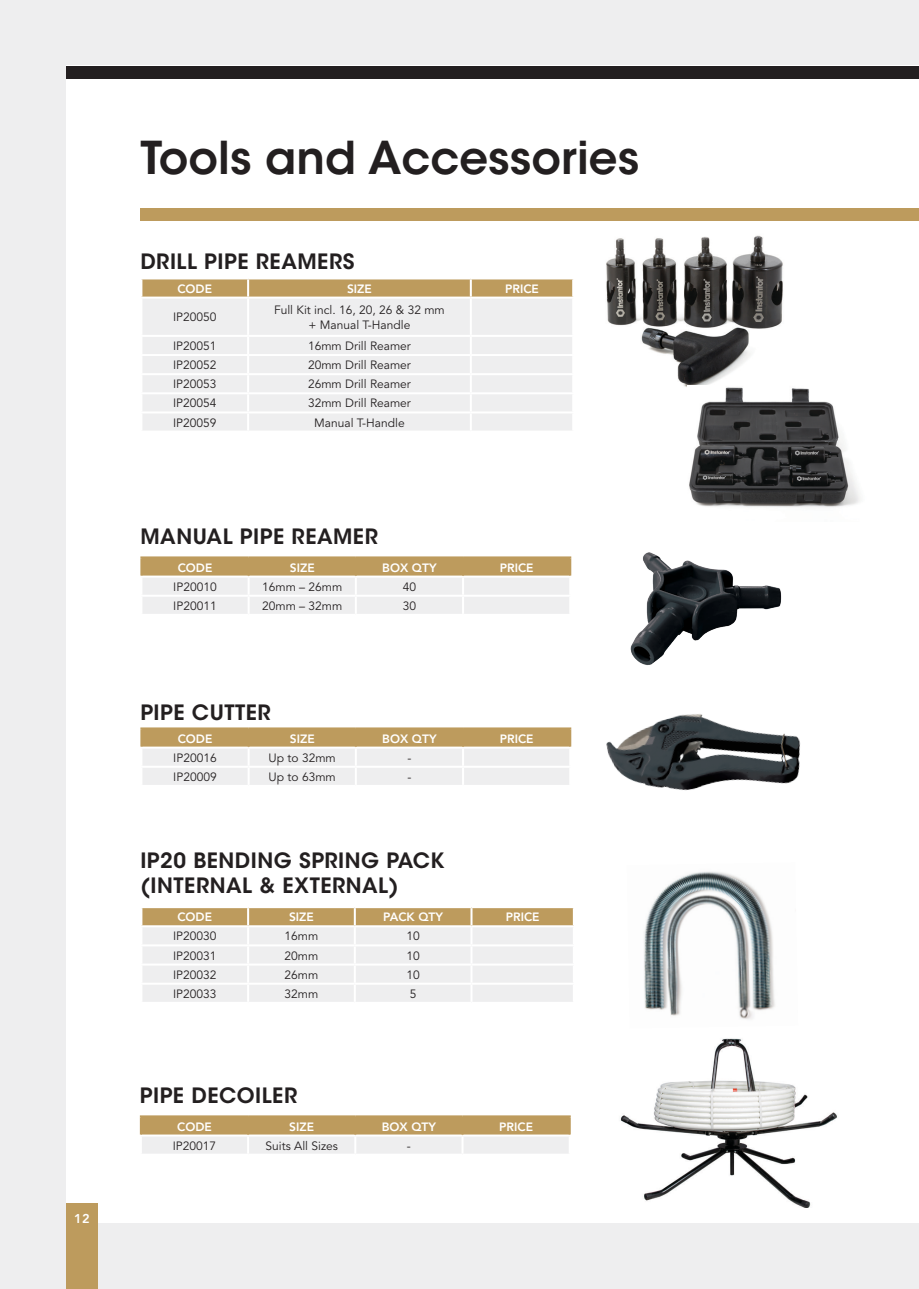
<style>
.page{position:relative;width:919px;height:1289px;background:#fff}
.page>*{position:absolute;margin:0;border:0;box-sizing:border-box;transform-origin:0 0}
.t1{font:600 45px "ITC Avant Garde Std";color:#231f20}
.TITLE_TABLE{font:600 21px "ITC Avant Garde Std";letter-spacing:.025em;color:#231f20}
.subhead{font:600 21px "ITC Avant Garde Std";letter-spacing:.025em;color:#231f20}
.t2{font:800 12.75px "Avenir LT Std";color:#fff}
.Paragraph_Style_1{font:12px "Avenir LT Std";color:#231f20}
.body_text{font:12px "Avenir LT Std";color:#231f20}
.subhead-2{font:800 12px "Avenir LT Std";color:#fff}
.Paragraph_Style_2{font:800 12px "Avenir LT Std";color:#fff}
</style>
<div class="page">
<div style="left:906px;top:0;width:12px;height:1288px;background:#eeeeef"></div>
<div style="left:0;top:0;width:906px;height:1288px;background:#eeeeef"></div>
<div style="left:906px;top:66px;width:12px;height:1156px;background:#fff"></div>
<div style="left:66px;top:66px;width:840px;height:1156px;background:#fff"></div>
<div style="left:66px;top:1203px;width:32px;height:85px;background:#bd9b5d"></div>
<div style="left:906px;top:208px;width:12px;height:13px;background:#bd9b5d"></div>
<div style="left:140px;top:208px;width:766px;height:13px;background:#bd9b5d"></div>
<div style="left:906px;top:66px;width:12px;height:13px;background:#231f20"></div>
<div style="left:66px;top:66px;width:840px;height:13px;background:#231f20"></div>
<hr style="left:140px;top:556px;width:108px;height:2px;background:#bd9b5d">
<hr style="left:248px;top:556px;width:108px;height:2px;background:#bd9b5d">
<hr style="left:356px;top:556px;width:107px;height:2px;background:#bd9b5d">
<hr style="left:463px;top:556px;width:108px;height:2px;background:#bd9b5d">
<svg style="left:140px;top:557px;width:431px;height:57px;background:#dfd4c0"></svg>
<hr style="left:140px;top:727px;width:108px;height:2px;background:#bd9b5d">
<hr style="left:248px;top:727px;width:108px;height:2px;background:#bd9b5d">
<hr style="left:356px;top:727px;width:107px;height:2px;background:#bd9b5d">
<hr style="left:463px;top:727px;width:108px;height:2px;background:#bd9b5d">
<svg style="left:140px;top:728px;width:431px;height:57px;background:#dfd4c0"></svg>
<svg style="left:141px;top:908px;width:433px;height:93px;background:#e5ded3"></svg>
<hr style="left:140px;top:925px;width:108px;height:2px;background:#fff">
<hr style="left:248px;top:925px;width:107px;height:2px;background:#fff">
<hr style="left:355px;top:925px;width:116px;height:2px;background:#fff">
<hr style="left:471px;top:925px;width:104px;height:2px;background:#fff">
<hr style="left:140px;top:944px;width:108px;height:2px;background:#fff">
<hr style="left:248px;top:944px;width:107px;height:2px;background:#fff">
<hr style="left:355px;top:944px;width:116px;height:2px;background:#fff">
<hr style="left:471px;top:944px;width:104px;height:2px;background:#fff">
<hr style="left:140px;top:963px;width:108px;height:2px;background:#fff">
<hr style="left:248px;top:963px;width:107px;height:2px;background:#fff">
<hr style="left:355px;top:963px;width:116px;height:2px;background:#fff">
<hr style="left:471px;top:963px;width:104px;height:2px;background:#fff">
<hr style="left:140px;top:982px;width:108px;height:2px;background:#fff">
<hr style="left:248px;top:982px;width:107px;height:2px;background:#fff">
<hr style="left:355px;top:982px;width:116px;height:2px;background:#fff">
<hr style="left:471px;top:982px;width:104px;height:2px;background:#fff">
<img style="left:644px;top:871px;width:131px;height:148px">
<img style="left:630px;top:552px;width:152px;height:113px">
<img style="left:606px;top:714px;width:195px;height:77px">
<hr style="left:140px;top:1115px;width:108px;height:2px;background:#bd9b5d">
<hr style="left:248px;top:1115px;width:107px;height:2px;background:#bd9b5d">
<hr style="left:355px;top:1115px;width:107px;height:2px;background:#bd9b5d">
<hr style="left:462px;top:1115px;width:108px;height:2px;background:#bd9b5d">
<svg style="left:140px;top:1116px;width:430px;height:38px;background:#d7c6a8"></svg>
<img style="left:620px;top:1038px;width:217px;height:169px">
<div style="left:142px;top:299px;width:430px;height:131px;background:#eeeeef"></div>
<svg style="left:141px;top:279px;width:432px;height:17px;background:#bf9f63"></svg>
<hr style="left:247px;top:298px;width:2px;height:37px;background:#fff">
<hr style="left:470px;top:298px;width:2px;height:37px;background:#fff">
<svg style="left:247px;top:337px;width:2px;height:93px"></svg>
<svg style="left:470px;top:337px;width:2px;height:93px"></svg>
<hr style="left:140px;top:335px;width:108px;height:2px;background:#fff">
<hr style="left:248px;top:335px;width:223px;height:2px;background:#fff">
<hr style="left:248px;top:354px;width:223px;height:2px;background:#fff">
<hr style="left:471px;top:335px;width:103px;height:2px;background:#fff">
<hr style="left:140px;top:354px;width:108px;height:2px;background:#fff">
<hr style="left:248px;top:373px;width:223px;height:2px;background:#fff">
<hr style="left:471px;top:354px;width:103px;height:2px;background:#fff">
<hr style="left:140px;top:373px;width:108px;height:2px;background:#fff">
<hr style="left:248px;top:392px;width:223px;height:2px;background:#fff">
<hr style="left:471px;top:373px;width:103px;height:2px;background:#fff">
<hr style="left:140px;top:392px;width:108px;height:2px;background:#fff">
<hr style="left:140px;top:411px;width:108px;height:2px;background:#fff">
<hr style="left:248px;top:411px;width:223px;height:2px;background:#fff">
<hr style="left:471px;top:392px;width:103px;height:2px;background:#fff">
<hr style="left:471px;top:411px;width:103px;height:2px;background:#fff">
<img style="left:606px;top:235px;width:177px;height:152px">
<img style="left:687px;top:385px;width:173px;height:123px">
<p class="t2" style="left:74px;top:1210px;width:17px">12</p>
<p class="t1" style="left:140px;top:129px;width:500px">Tools and Accessories</p>
<p class="TITLE_TABLE" style="left:140px;top:247px;width:215px">DRILL PIPE REAMERS</p>
<p class="Paragraph_Style_2" style="left:177px;top:281px;width:36px">CODE</p>
<p class="Paragraph_Style_2" style="left:347px;top:281px;width:26px">SIZE</p>
<p class="subhead-2" style="left:505px;top:281px;width:35px">PRICE</p>
<p class="Paragraph_Style_1" style="left:173px;top:310px;width:45px">IP20050</p>
<p class="Paragraph_Style_1" style="left:274px;top:302px;width:172px">Full Kit incl. 16, 20, 26 &amp; 32 mm</p>
<p class="Paragraph_Style_1" style="left:308px;top:318px;width:103px">+ Manual T-Handle</p>
<p class="Paragraph_Style_1" style="left:173px;top:339px;width:45px">IP20051</p>
<p class="Paragraph_Style_1" style="left:308px;top:339px;width:104px">16mm Drill Reamer</p>
<p class="Paragraph_Style_1" style="left:173px;top:358px;width:45px">IP20052</p>
<p class="Paragraph_Style_1" style="left:308px;top:358px;width:104px">20mm Drill Reamer</p>
<p class="Paragraph_Style_1" style="left:173px;top:377px;width:45px">IP20053</p>
<p class="Paragraph_Style_1" style="left:308px;top:377px;width:104px">26mm Drill Reamer</p>
<p class="Paragraph_Style_1" style="left:173px;top:396px;width:45px">IP20054</p>
<p class="Paragraph_Style_1" style="left:308px;top:396px;width:104px">32mm Drill Reamer</p>
<p class="Paragraph_Style_1" style="left:173px;top:415px;width:45px">IP20059</p>
<p class="Paragraph_Style_1" style="left:314px;top:415px;width:92px">Manual T-Handle</p>
<p class="subhead" style="left:140px;top:523px;width:239px">MANUAL PIPE REAMER</p>
<p class="subhead-2" style="left:178px;top:560px;width:36px">CODE</p>
<p class="subhead-2" style="left:290px;top:560px;width:26px">SIZE</p>
<p class="subhead-2" style="left:382px;top:560px;width:56px">BOX QTY</p>
<p class="subhead-2" style="left:499px;top:560px;width:35px">PRICE</p>
<p class="body_text" style="left:173px;top:579px;width:45px">IP20010</p>
<p class="body_text" style="left:262px;top:579px;width:82px">16mm – 26mm</p>
<p class="body_text" style="left:403px;top:579px;width:15px">40</p>
<p class="body_text" style="left:173px;top:598px;width:45px">IP20011</p>
<p class="body_text" style="left:262px;top:598px;width:82px">20mm – 32mm</p>
<p class="body_text" style="left:403px;top:598px;width:15px">30</p>
<p class="subhead" style="left:140px;top:698px;width:132px">PIPE CUTTER</p>
<p class="subhead-2" style="left:178px;top:731px;width:36px">CODE</p>
<p class="subhead-2" style="left:290px;top:731px;width:26px">SIZE</p>
<p class="subhead-2" style="left:382px;top:731px;width:56px">BOX QTY</p>
<p class="subhead-2" style="left:499px;top:731px;width:35px">PRICE</p>
<p class="body_text" style="left:173px;top:750px;width:45px">IP20016</p>
<p class="body_text" style="left:268px;top:750px;width:69px">Up to 32mm</p>
<p class="body_text" style="left:407px;top:750px;width:5px">-</p>
<p class="body_text" style="left:173px;top:769px;width:45px">IP20009</p>
<p class="body_text" style="left:268px;top:769px;width:69px">Up to 63mm</p>
<p class="body_text" style="left:407px;top:769px;width:5px">-</p>
<p class="TITLE_TABLE" style="left:140px;top:846px;width:305px">IP20 BENDING SPRING PACK</p>
<p class="TITLE_TABLE" style="left:140px;top:872px;width:259px">(INTERNAL &amp; EXTERNAL)</p>
<p class="Paragraph_Style_2" style="left:177px;top:910px;width:36px">CODE</p>
<p class="Paragraph_Style_2" style="left:289px;top:910px;width:26px">SIZE</p>
<p class="Paragraph_Style_2" style="left:383px;top:910px;width:61px">PACK QTY</p>
<p class="subhead-2" style="left:505px;top:910px;width:35px">PRICE</p>
<p class="Paragraph_Style_1" style="left:173px;top:929px;width:45px">IP20030</p>
<p class="Paragraph_Style_1" style="left:284px;top:929px;width:35px">16mm</p>
<p class="Paragraph_Style_1" style="left:406px;top:929px;width:15px">10</p>
<p class="Paragraph_Style_1" style="left:173px;top:948px;width:45px">IP20031</p>
<p class="Paragraph_Style_1" style="left:284px;top:948px;width:35px">20mm</p>
<p class="Paragraph_Style_1" style="left:406px;top:948px;width:15px">10</p>
<p class="Paragraph_Style_1" style="left:173px;top:967px;width:45px">IP20032</p>
<p class="Paragraph_Style_1" style="left:284px;top:967px;width:35px">26mm</p>
<p class="Paragraph_Style_1" style="left:406px;top:967px;width:15px">10</p>
<p class="Paragraph_Style_1" style="left:173px;top:986px;width:45px">IP20033</p>
<p class="Paragraph_Style_1" style="left:284px;top:986px;width:35px">32mm</p>
<p class="Paragraph_Style_1" style="left:410px;top:986px;width:8px">5</p>
<p class="subhead" style="left:140px;top:1082px;width:159px">PIPE DECOILER</p>
<p class="subhead-2" style="left:177px;top:1119px;width:36px">CODE</p>
<p class="subhead-2" style="left:289px;top:1119px;width:26px">SIZE</p>
<p class="subhead-2" style="left:382px;top:1119px;width:56px">BOX QTY</p>
<p class="subhead-2" style="left:499px;top:1119px;width:35px">PRICE</p>
<p class="body_text" style="left:173px;top:1138px;width:45px">IP20017</p>
<p class="body_text" style="left:265px;top:1138px;width:74px">Suits All Sizes</p>
<p class="body_text" style="left:407px;top:1138px;width:5px">-</p>
</div>
